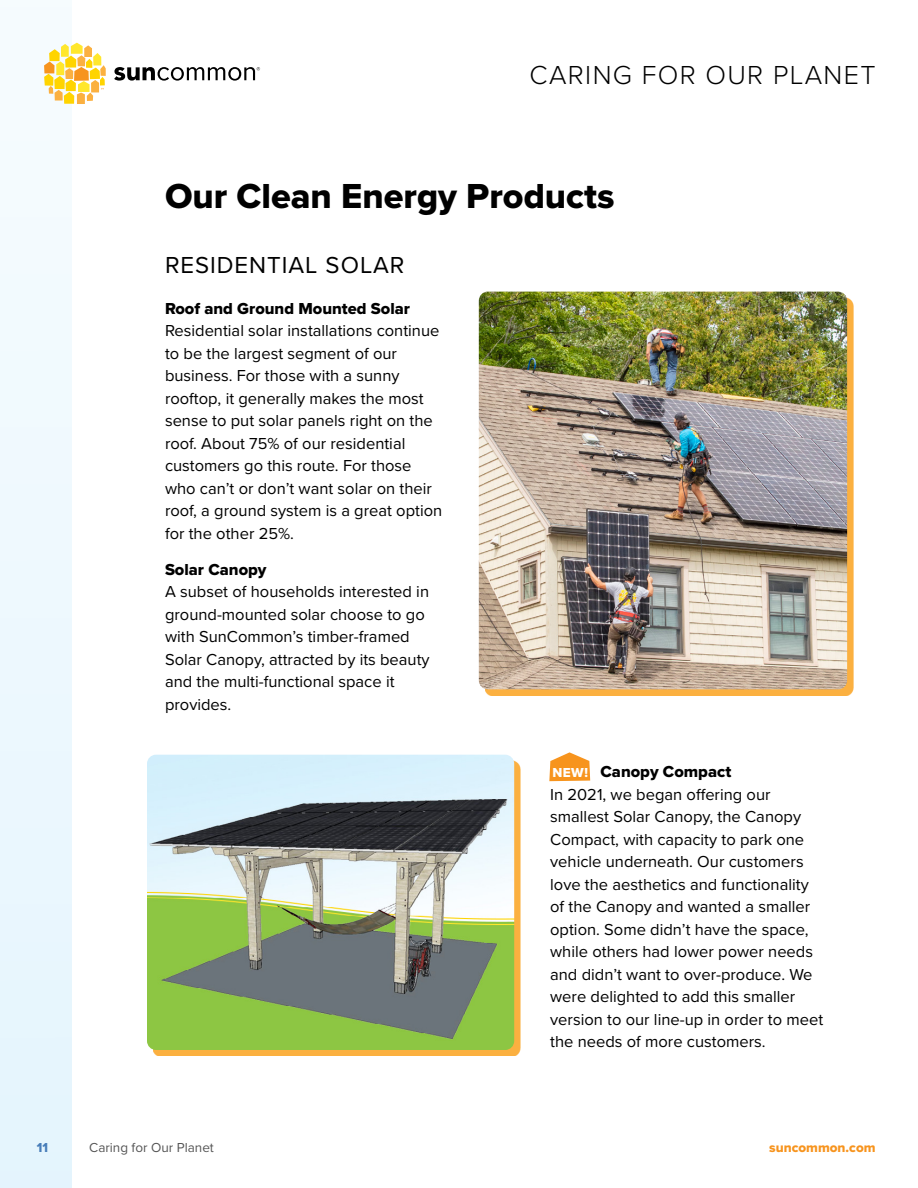
<style>
.page{position:relative;width:918px;height:1188px;background:#fff}
.page>*{position:absolute;margin:0;border:0;box-sizing:border-box;transform-origin:0 0}
.t1{font:36px "Proxima Nova Extrabld";color:#000}
.t2{font:300 27px "Proxima Nova";letter-spacing:.05em;color:#000}
.t3{font:24px "Proxima Nova";letter-spacing:.04em;color:#000}
.t4{font:16.5px/22.5px "Proxima Nova";color:#000}
.t5{font:16.5px "Proxima Nova Extrabld";color:#000}
.t6{font:13.5px "Proxima Nova";color:#555}
.t7{font:13.5px "Proxima Nova Extrabld";color:#f7941e}
.t8{font:13.5px "Proxima Nova Extrabld";color:#fff}
.t9{font:13.5px "Proxima Nova Cond Extrabld";color:#477db9}
</style>
<div class="page">
<div style="left:0;top:0;width:71px;height:1188px;background:#eef9fe"></div>
<svg style="left:44px;top:43px;width:62px;height:61px"></svg>
<svg style="left:114px;top:67px;width:146px;height:14px"></svg>
<svg style="left:549px;top:752px;width:41px;height:29px"></svg>
<svg style="left:485px;top:297px;width:369px;height:399px;background:#f8b24a"></svg>
<img style="left:479px;top:292px;width:368px;height:397px">
<div style="left:153px;top:760px;width:368px;height:296px;background:#fbb040"></div>
<img style="left:147px;top:755px;width:367px;height:295px">
<h2 class="t2" style="left:530px;top:55px;width:340px">CARING FOR OUR PLANET</h2>
<h1 class="t1" style="left:165px;top:170px;width:451px">Our Clean Energy Products</h1>
<h3 class="t3" style="left:165px;top:247px;width:241px">RESIDENTIAL SOLAR</h3>
<p class="t5" style="left:165px;top:296px;width:247px">Roof and Ground Mounted Solar</p>
<p class="t4" style="left:165px;top:319px;width:279px">Residential solar installations continue to be the largest segment of our business. For those with a sunny rooftop, it generally makes the most sense to put solar panels right on the roof. About 75% of our residential customers go this route. For those who can’t or don’t want solar on their roof, a ground system is a great option for the other 25%.</p>
<p class="t5" style="left:165px;top:557px;width:103px">Solar Canopy</p>
<p class="t4" style="left:165px;top:580px;width:266px">A subset of households interested in ground-mounted solar choose to go with SunCommon’s timber-framed<br>Solar Canopy, attracted by its beauty and the multi-functional space it provides.</p>
<p class="t5" style="left:601px;top:759px;width:132px">Canopy Compact</p>
<p class="t4" style="left:550px;top:782px;width:275px">In 2021, we began offering our smallest Solar Canopy, the Canopy Compact, with capacity to park one vehicle underneath. Our customers love the aesthetics and functionality of the Canopy and wanted a smaller option. Some didn’t have the space, while others had lower power needs and didn’t want to over-produce. We were delighted to add this smaller version to our line-up in order to meet the needs of more customers.</p>
<p class="t8" style="left:553px;top:763px;width:37px">NEW!</p>
<p class="t9" style="left:37px;top:1137px;width:13px">11</p>
<p class="t6" style="left:89px;top:1137px;width:126px">Caring for Our Planet</p>
<p class="t7" style="left:769px;top:1137px;width:108px">suncommon.com</p>
</div>
